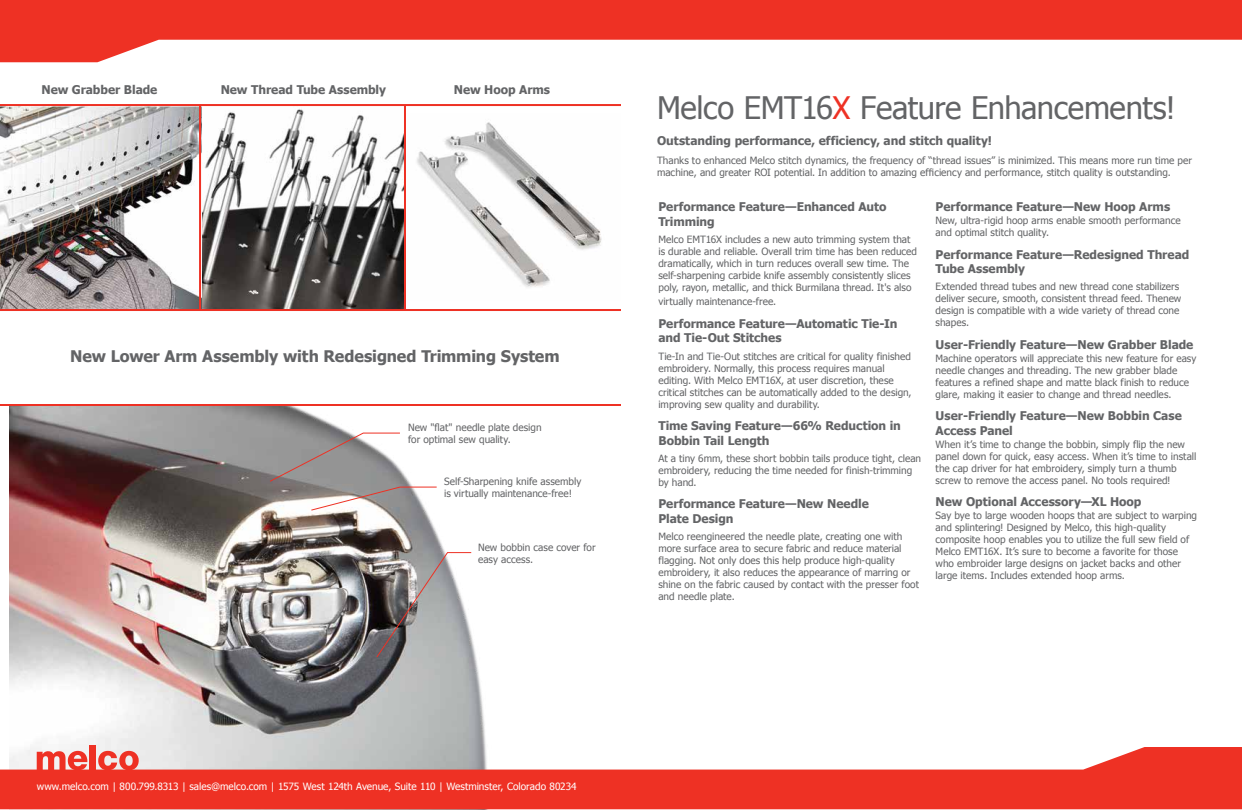
<style>
.page{position:relative;width:1242px;height:810px;background:#fff}
.page>*{position:absolute;margin:0;border:0;box-sizing:border-box;transform-origin:0 0}
.t1{font:31px "Tahoma";letter-spacing:-.015em;color:#636466}
.t2{font:700 16px "Tahoma";letter-spacing:-.005em;color:#636466}
.t3{font:700 12px/14.4px "Tahoma";letter-spacing:-.005em;color:#636466}
.t4{font:10px/12px "Tahoma";color:#636466}
.t5{font:10px "Tahoma";color:#fff}
.s1{color:#ee3124}
</style>
<div class="page">
<svg style="left:0;top:0;width:1242px;height:62px;fill:#ee3124"></svg>
<img style="left:9px;top:406px;width:484px;height:404px">
<img style="left:417px;top:122px;width:185px;height:165px">
<img style="left:0;top:106px;width:404px;height:203px">
<hr style="left:0;top:104px;width:621px;height:2px;background:#ee3124">
<hr style="left:0;top:309px;width:621px;height:2px;background:#ee3124">
<hr style="left:0;top:404px;width:621px;height:2px;background:#ee3124">
<hr style="left:199px;top:105px;width:2px;height:205px;background:#ee3124">
<hr style="left:404px;top:105px;width:2px;height:205px;background:#ee3124">
<svg style="left:269px;top:432px;width:169px;height:79px"></svg>
<svg style="left:376px;top:552px;width:96px;height:106px;background:#9c999a"></svg>
<svg style="left:0;top:747px;width:1242px;height:62px;fill:#ee3124"></svg>
<svg style="left:37px;top:751px;width:50px;height:19px"></svg>
<div style="left:90px;top:745px;width:6px;height:25px;background:#ee3124"></div>
<svg style="left:98px;top:751px;width:41px;height:19px"></svg>
<p class="t3" style="left:42px;top:82px;width:117px">New Grabber Blade</p>
<p class="t3" style="left:221px;top:82px;width:167px">New Thread Tube Assembly</p>
<p class="t3" style="left:454px;top:82px;width:98px">New Hoop Arms</p>
<h2 class="t2" style="left:70px;top:346px;width:491px">New Lower Arm Assembly with Redesigned Trimming System</h2>
<p class="t4" style="left:408px;top:421px;width:135px">New "flat" needle plate design for optimal sew quality.</p>
<p class="t4" style="left:444px;top:475px;width:139px">Self-Sharpening knife assembly is virtually maintenance-free!</p>
<p class="t4" style="left:478px;top:541px;width:119px">New bobbin case cover for easy access.</p>
<h1 class="t1" style="left:657px;top:88px;width:520px">Melco EMT16<span class="s1">X</span> Feature Enhancements!</h1>
<p class="t3" style="left:657px;top:133px;width:336px">Outstanding performance, efficiency, and stitch quality!</p>
<p class="t4" style="left:657px;top:154px;width:537px">Thanks to enhanced Melco stitch dynamics, the frequency of “thread issues” is minimized. This means more run time per machine, and greater ROI potential. In addition to amazing efficiency and performance, stitch quality is outstanding.</p>
<p class="t3" style="left:936px;top:199px;width:236px">Performance Feature—New Hoop Arms</p>
<p class="t4" style="left:936px;top:214px;width:246px">New, ultra-rigid hoop arms enable smooth performance and optimal stitch quality.</p>
<p class="t3" style="left:936px;top:247px;width:255px">Performance Feature—Redesigned Thread<br>Tube Assembly</p>
<p class="t4" style="left:936px;top:280px;width:247px">Extended thread tubes and new thread cone stabilizers deliver secure, smooth, consistent thread feed. Thenew design is compatible with a wide variety of thread cone shapes.</p>
<p class="t3" style="left:936px;top:337px;width:259px">User-Friendly Feature—New Grabber Blade</p>
<p class="t4" style="left:936px;top:352px;width:262px">Machine operators will appreciate this new feature for easy needle changes and threading. The new grabber blade features a refined shape and matte black finish to reduce glare, making it easier to change and thread needles.</p>
<p class="t3" style="left:936px;top:408px;width:248px">User-Friendly Feature—New Bobbin Case<br>Access Panel</p>
<p class="t4" style="left:936px;top:438px;width:262px">When it’s time to change the bobbin, simply flip the new panel down for quick, easy access. When it’s time to install the cap driver for hat embroidery, simply turn a thumb screw to remove the access panel. No tools required!</p>
<p class="t3" style="left:936px;top:494px;width:207px">New Optional Accessory—XL Hoop</p>
<p class="t4" style="left:936px;top:509px;width:263px">Say bye to large wooden hoops that are subject to warping and splintering! Designed by Melco, this high-quality composite hoop enables you to utilize the full sew field of Melco EMT16X. It’s sure to become a favorite for those who embroider large designs on jacket backs and other large items. Includes extended hoop arms.</p>
<p class="t3" style="left:658px;top:199px;width:230px">Performance Feature—Enhanced Auto<br>Trimming</p>
<p class="t4" style="left:658px;top:233px;width:260px">Melco EMT16X includes a new auto trimming system that is durable and reliable. Overall trim time has been reduced dramatically, which in turn reduces overall sew time. The self-sharpening carbide knife assembly consistently slices poly, rayon, metallic, and thick Burmilana thread. It's also</p>
<p class="t4" style="left:658px;top:295px;width:119px">virtually maintenance-free.</p>
<p class="t3" style="left:658px;top:316px;width:240px">Performance Feature—Automatic Tie-In and Tie-Out Stitches</p>
<p class="t4" style="left:658px;top:350px;width:255px">Tie-In and Tie-Out stitches are critical for quality finished embroidery. Normally, this process requires manual editing. With Melco EMT16X, at user discretion, these critical stitches can be automatically added to the design, improving sew quality and durability.</p>
<p class="t3" style="left:658px;top:418px;width:244px">Time Saving Feature—66% Reduction in<br>Bobbin Tail Length</p>
<p class="t4" style="left:658px;top:452px;width:264px">At a tiny 6mm, these short bobbin tails produce tight, clean embroidery, reducing the time needed for finish-trimming by hand.</p>
<p class="t3" style="left:658px;top:496px;width:212px">Performance Feature—New Needle<br>Plate Design</p>
<p class="t4" style="left:658px;top:530px;width:262px">Melco reengineered the needle plate, creating one with more surface area to secure fabric and reduce material flagging. Not only does this help produce high-quality embroidery, it also reduces the appearance of marring or shine on the fabric caused by contact with the presser foot and needle plate.</p>
<p class="t5" style="left:37px;top:780px;width:541px">www.melco.com | 800.799.8313 | sales@melco.com | 1575 West 124th Avenue, Suite 110 | Westminster, Colorado 80234</p>
</div>
